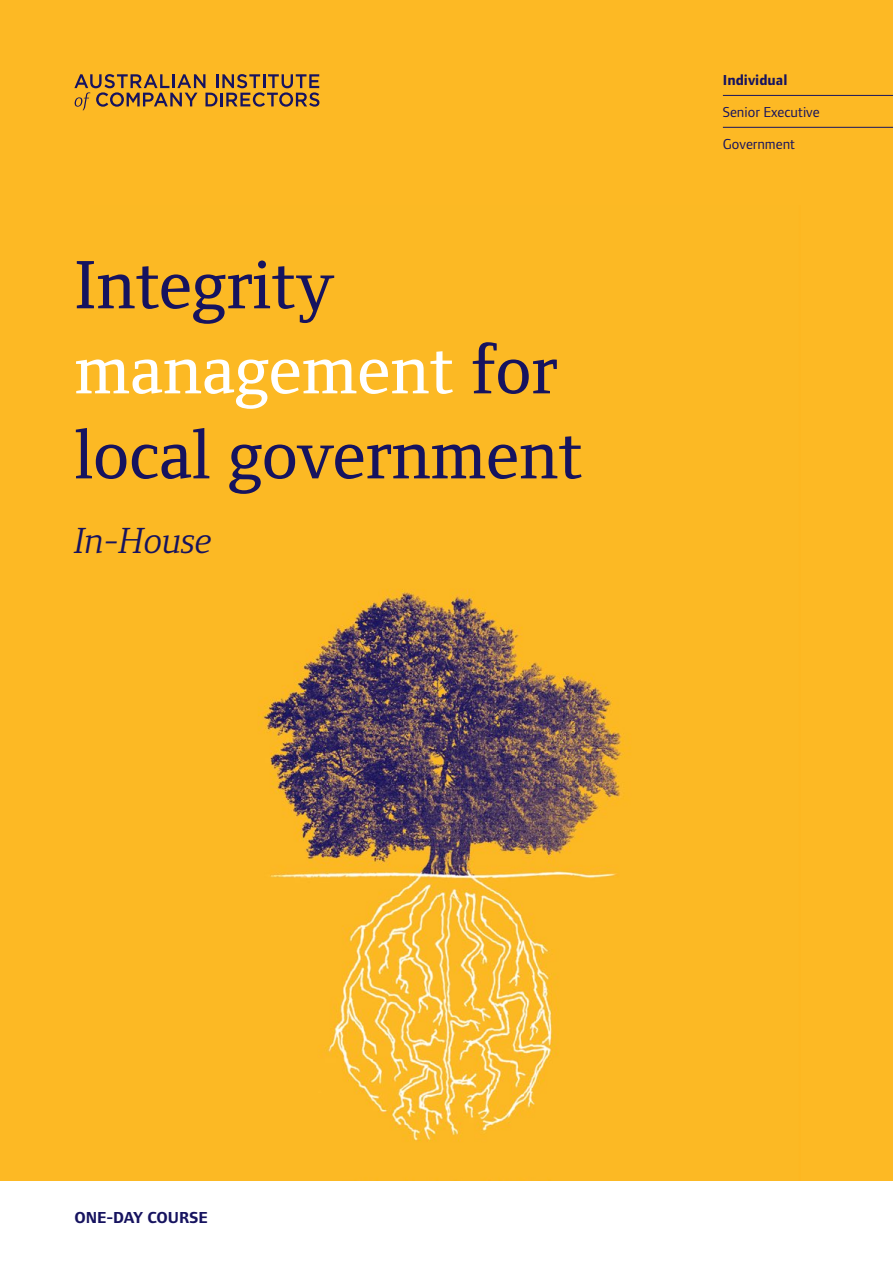
<style>
.page{position:relative;width:893px;height:1263px;background:#fff}
.page>*{position:absolute;margin:0;border:0;box-sizing:border-box;transform-origin:0 0}
.t1{font:500 70.5px/85.1px "Foundry Form Serif";color:#16135f}
.t2{font:italic 37.5px "Foundry Form Serif";color:#16135f}
.t3{font:700 16.5px "Foundry Form Sans";color:#16135f}
.t4{font:15px/32px "Foundry Form Sans";color:#16135f}
.t5{font:700 15px "Foundry Form Sans";color:#16135f}
.s1{color:#fff}
</style>
<div class="page">
<div style="left:0;top:0;width:893px;height:1180px;background:#fdb924"></div>
<img style="left:258px;top:589px;width:372px;height:552px">
<svg style="left:74px;top:74px;width:245px;height:37px"></svg>
<hr style="left:723px;top:95px;width:170px;height:1px;background:#16135f">
<hr style="left:723px;top:127px;width:170px;height:1px;background:#16135f">
<p class="t1" style="left:74px;top:242px;width:509px">Integrity <span class="s1">management</span> for local government</p>
<p class="t2" style="left:74px;top:519px;width:139px">In-House</p>
<p class="t5" style="left:723px;top:71px;width:66px">Individual</p>
<p class="t4" style="left:723px;top:96px;width:98px">Senior Executive<br>Government</p>
<p class="t3" style="left:74px;top:1207px;width:135px">ONE-DAY COURSE</p>
</div>
